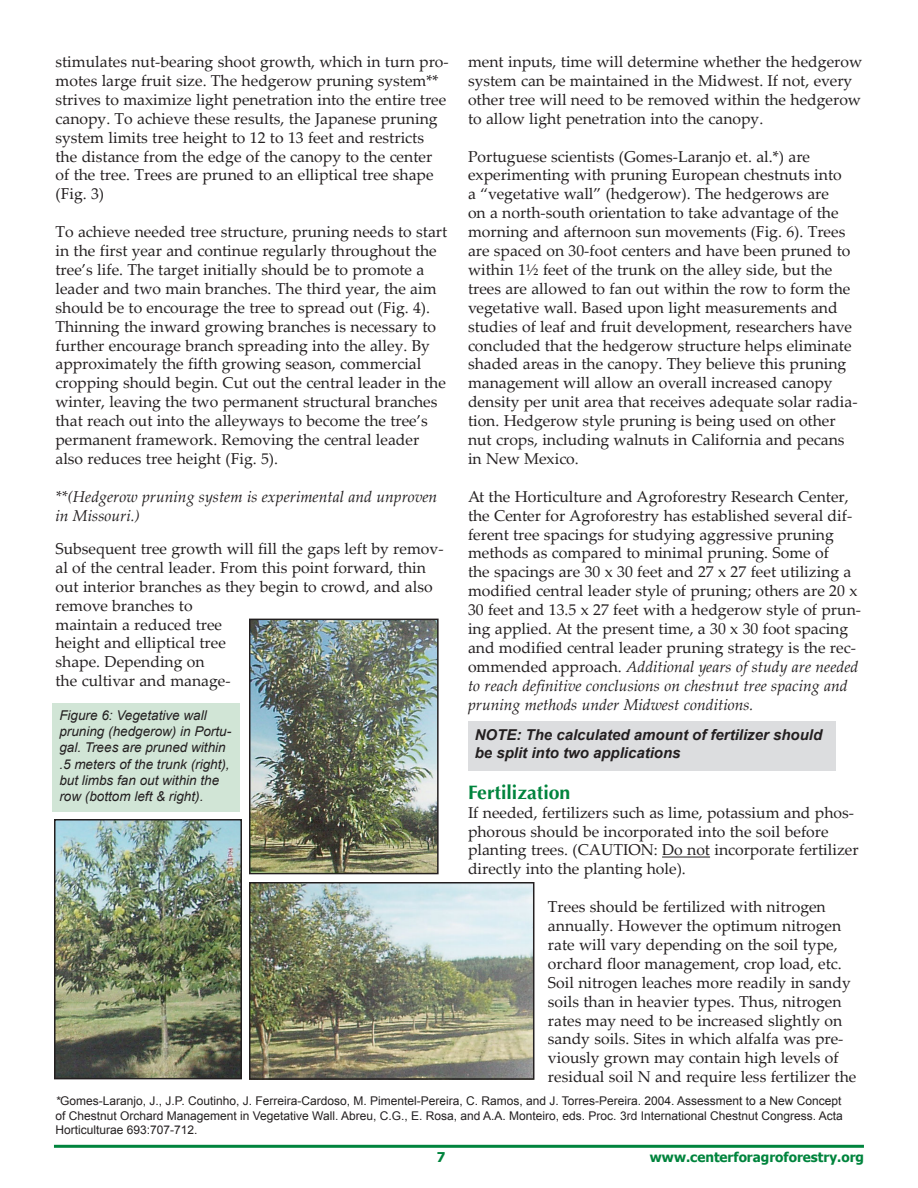
<style>
.page{position:relative;width:918px;height:1188px;background:#fff}
.page>*{position:absolute;margin:0;border:0;box-sizing:border-box;transform-origin:0 0}
.t1{font:700 19.5px "Optima";color:#00843d}
.t2{font:15.75px/18.9px "Palatino Linotype";color:#231f20}
.t3{font:italic 15.75px/18.9px "Palatino Linotype";color:#231f20}
.t4{font:italic 700 15px/18px "Arial";color:#231f20}
.t5{font:italic 13.5px/16.2px "Arial";color:#231f20}
.t6{font:700 13.5px "Tahoma";color:#00843d}
.t7{font:12px/14.4px "Arial";color:#231f20;text-align:justify}
.s1{font-style:italic}
</style>
<div class="page">
<hr style="left:54px;top:1145px;width:810px;height:3px;background:#00843d">
<hr style="left:662px;top:857px;width:48px;height:1px;background:#231f20">
<img style="left:252px;top:885px;width:279px;height:192px">
<div style="left:249px;top:882px;width:285px;height:198px;border:2px solid #231f20"></div>
<img style="left:252px;top:622px;width:184px;height:249px">
<div style="left:249px;top:619px;width:190px;height:255px;border:2px solid #231f20"></div>
<img style="left:57px;top:822px;width:182px;height:254px">
<div style="left:54px;top:819px;width:188px;height:260px;border:2px solid #231f20"></div>
<div style="left:53px;top:704px;width:187px;height:108px;background:#d1e5d6"></div>
<div style="left:468px;top:722px;width:368px;height:49px;background:#dcdddf"></div>
<p class="t2" style="left:56px;top:52px;width:395px">stimulates nut-bearing shoot growth, which in turn pro&shy;motes large fruit size. The hedgerow pruning system** strives to maximize light penetration into the entire tree canopy. To achieve these results, the Japanese pruning system limits tree height to 12 to 13 feet and restricts the distance from the edge of the canopy to the center of the tree. Trees are pruned to an elliptical tree shape (Fig. 3)</p>
<p class="t2" style="left:56px;top:222px;width:393px">To achieve needed tree structure, pruning needs to start in the first year and continue regularly throughout the tree’s life. The target initially should be to promote a leader and two main branches. The third year, the aim should be to encourage the tree to spread out (Fig. 4).<br>Thinning the inward growing branches is necessary to further encourage branch spreading into the alley. By approximately the fifth growing season, commercial cropping should begin. Cut out the central leader in the winter, leaving the two permanent structural branches that reach out into the alleyways to become the tree’s permanent framework. Removing the central leader also reduces tree height (Fig. 5).</p>
<p class="t3" style="left:56px;top:486px;width:383px">**(Hedgerow pruning system is experimental and unproven in Missouri.)</p>
<p class="t2" style="left:56px;top:539px;width:390px">Subsequent tree growth will fill the gaps left by remov&shy;al of the central leader. From this point forward, thin out interior branches as they begin to crowd, and also remove branches to<br>maintain a reduced tree<br>height and elliptical tree<br>shape. Depending on<br>the cultivar and manage-</p>
<p class="t2" style="left:468px;top:52px;width:396px">ment inputs, time will determine whether the hedgerow system can be maintained in the Midwest. If not, every other tree will need to be removed within the hedgerow to allow light penetration into the canopy.</p>
<p class="t2" style="left:468px;top:146px;width:391px">Portuguese scientists (Gomes-Laranjo et. al.*) are experimenting with pruning European chestnuts into<br>a “vegetative wall” (hedgerow). The hedgerows are<br>on a north-south orientation to take advantage of the morning and afternoon sun movements (Fig. 6). Trees are spaced on 30-foot centers and have been pruned to within 1½ feet of the trunk on the alley side, but the trees are allowed to fan out within the row to form the vegetative wall. Based upon light measurements and studies of leaf and fruit development, researchers have concluded that the hedgerow structure helps eliminate shaded areas in the canopy. They believe this pruning management will allow an overall increased canopy density per unit area that receives adequate solar radia&shy;tion. Hedgerow style pruning is being used on other nut crops, including walnuts in California and pecans in New Mexico.</p>
<p class="t2" style="left:468px;top:486px;width:395px">At the Horticulture and Agroforestry Research Center, the Center for Agroforestry has established several dif&shy;ferent tree spacings for studying aggressive pruning methods as compared to minimal pruning. Some of<br>the spacings are 30 x 30 feet and 27 x 27 feet utilizing a modified central leader style of pruning; others are 20 x 30 feet and 13.5 x 27 feet with a hedgerow style of prun&shy;ing applied. At the present time, a 30 x 30 foot spacing and modified central leader pruning strategy is the rec&shy;ommended approach. <span class="s1">Additional years of study are needed to reach definitive conclusions on chestnut tree spacing and pruning methods under Midwest conditions.</span></p>
<p class="t5" style="left:59px;top:707px;width:173px">Figure 6: Vegetative wall pruning (hedgerow) in Portu&shy;gal. Trees are pruned within .5 meters of the trunk (right), but limbs fan out within the row (bottom left &amp; right).</p>
<p class="t4" style="left:475px;top:726px;width:349px">NOTE: The calculated amount of fertilizer should be split into two applications</p>
<p class="t1" style="left:468px;top:781px;width:104px">Fertilization</p>
<p class="t2" style="left:468px;top:802px;width:392px">If needed, fertilizers such as lime, potassium and phos&shy;phorous should be incorporated into the soil before planting trees. (CAUTION: Do not incorporate fertilizer directly into the planting hole).</p>
<p class="t2" style="left:548px;top:897px;width:310px">Trees should be fertilized with nitrogen annually. However the optimum nitrogen rate will vary depending on the soil type, orchard floor management, crop load, etc.<br>Soil nitrogen leaches more readily in sandy soils than in heavier types. Thus, nitrogen rates may need to be increased slightly on sandy soils. Sites in which alfalfa was pre&shy;viously grown may contain high levels of residual soil N and require less fertilizer the</p>
<p class="t7" style="left:56px;top:1094px;width:789px"><span class="s1">*</span>Gomes-Laranjo, J., J.P. Coutinho, J. Ferreira-Cardoso, M. Pimentel-Pereira, C. Ramos, and J. Torres-Pereira. 2004. Assessment to a New Concept of Chestnut Orchard Management in Vegetative Wall. Abreu, C.G., E. Rosa, and A.A. Monteiro, eds. Proc. 3rd International Chestnut Congress. Acta Horticulturae 693:707-712.</p>
<p class="t6" style="left:437px;top:1147px;width:10px">7</p>
<p class="t6" style="left:650px;top:1147px;width:216px">www.centerforagroforestry.org</p>
</div>
